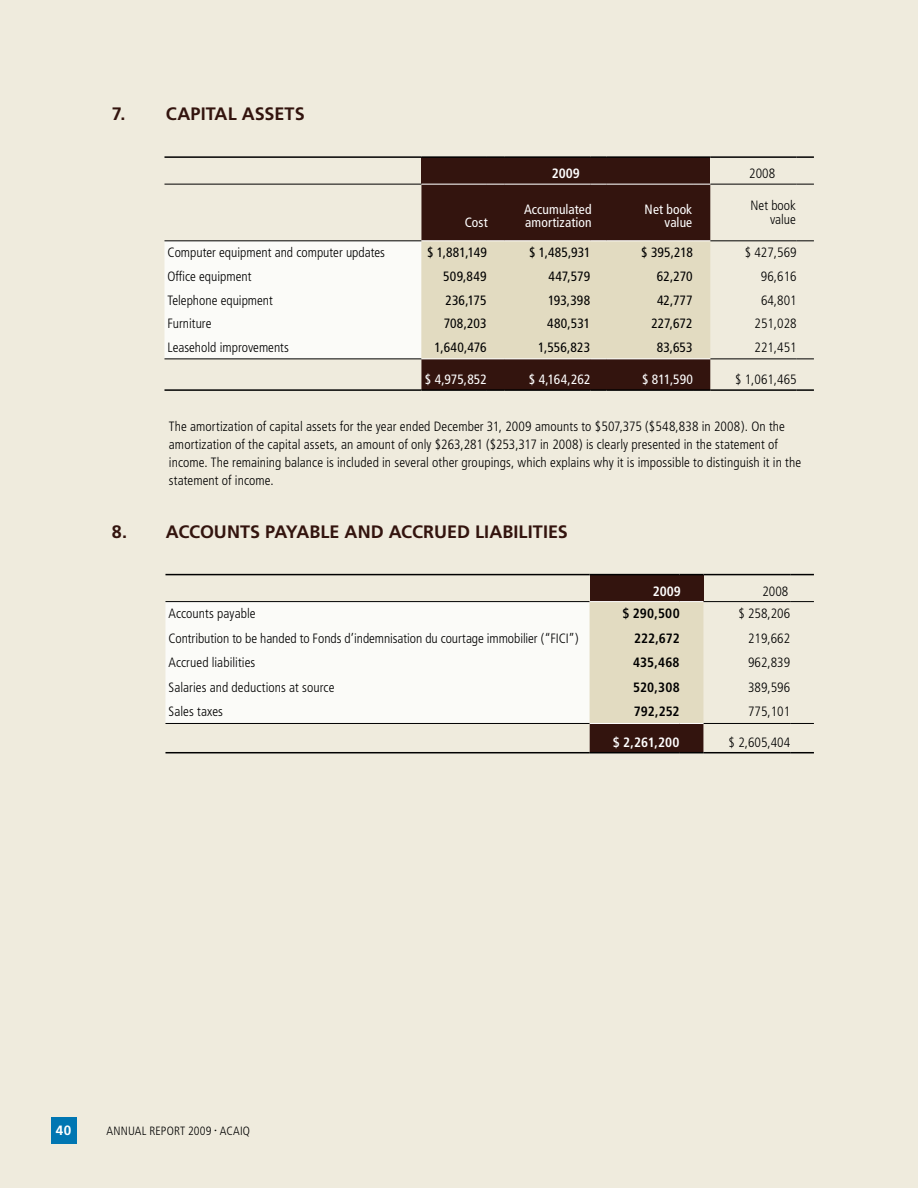
<style>
.page{position:relative;width:918px;height:1188px;background:#efebdd}
.page>*{position:absolute;margin:0;border:0;box-sizing:border-box;transform-origin:0 0}
.t1{font:700 18px "Frutiger";letter-spacing:.01em;color:#33140e}
.t2{font:300 condensed 13.5px/18px "Frutiger";color:#000;text-align:right}
.t3{font:condensed 13.5px "Frutiger";letter-spacing:.005em;color:#000}
.t4{font:condensed 13.5px/13.5px "Frutiger";letter-spacing:.005em;color:#fff}
.t5{font:700 condensed 13.5px "Frutiger";color:#000}
.t6{font:700 condensed 13.5px "Frutiger";color:#fff}
.t7{font:700 13.5px "Frutiger";color:#fff}
.t8{font:300 condensed 12px "Frutiger";letter-spacing:.015em;color:#000}
</style>
<div class="page">
<div style="left:421px;top:157px;width:289px;height:27px;background:#33140e"></div>
<div style="left:421px;top:185px;width:289px;height:204px;background:#33140e"></div>
<hr style="left:164px;top:156px;width:257px;height:2px;background:#000">
<hr style="left:421px;top:156px;width:66px;height:2px;background:#000">
<svg style="left:487px;top:156px;width:17px;height:2px"></svg>
<hr style="left:504px;top:156px;width:87px;height:2px;background:#000">
<svg style="left:591px;top:156px;width:16px;height:2px"></svg>
<hr style="left:607px;top:156px;width:86px;height:2px;background:#000">
<svg style="left:693px;top:156px;width:17px;height:2px"></svg>
<hr style="left:710px;top:156px;width:87px;height:2px;background:#000">
<svg style="left:797px;top:156px;width:17px;height:2px"></svg>
<hr style="left:164px;top:389px;width:257px;height:2px;background:#000">
<hr style="left:421px;top:389px;width:66px;height:2px;background:#000">
<svg style="left:487px;top:389px;width:17px;height:2px"></svg>
<hr style="left:504px;top:389px;width:87px;height:2px;background:#000">
<svg style="left:591px;top:389px;width:16px;height:2px"></svg>
<hr style="left:607px;top:389px;width:86px;height:2px;background:#000">
<svg style="left:693px;top:389px;width:17px;height:2px"></svg>
<hr style="left:710px;top:389px;width:87px;height:2px;background:#000">
<svg style="left:797px;top:389px;width:17px;height:2px"></svg>
<hr style="left:164px;top:184px;width:257px;height:1px;background:#000">
<hr style="left:710px;top:184px;width:87px;height:1px;background:#000">
<svg style="left:797px;top:184px;width:17px;height:1px"></svg>
<hr style="left:710px;top:358px;width:87px;height:1px;background:#000">
<svg style="left:797px;top:358px;width:17px;height:1px"></svg>
<hr style="left:710px;top:240px;width:87px;height:1px;background:#000">
<svg style="left:797px;top:240px;width:17px;height:1px"></svg>
<hr style="left:421px;top:184px;width:66px;height:1px;background:#fff">
<svg style="left:487px;top:184px;width:17px;height:1px"></svg>
<hr style="left:504px;top:184px;width:87px;height:1px;background:#fff">
<svg style="left:591px;top:184px;width:16px;height:1px"></svg>
<hr style="left:607px;top:184px;width:86px;height:1px;background:#fff">
<svg style="left:693px;top:184px;width:17px;height:1px"></svg>
<svg style="left:164px;top:240px;width:546px;height:119px;background:#ece8d9"></svg>
<div style="left:590px;top:575px;width:113px;height:27px;background:#33140e"></div>
<div style="left:165px;top:602px;width:425px;height:121px;background:#fbfbf8"></div>
<hr style="left:165px;top:574px;width:425px;height:1px;background:#000">
<hr style="left:590px;top:574px;width:90px;height:1px;background:#000">
<svg style="left:680px;top:574px;width:23px;height:1px"></svg>
<hr style="left:703px;top:574px;width:87px;height:1px;background:#000">
<svg style="left:790px;top:574px;width:24px;height:1px"></svg>
<hr style="left:165px;top:752px;width:425px;height:1px;background:#000">
<hr style="left:703px;top:752px;width:87px;height:1px;background:#000">
<svg style="left:790px;top:752px;width:24px;height:1px"></svg>
<hr style="left:165px;top:723px;width:425px;height:1px;background:#000">
<hr style="left:703px;top:723px;width:87px;height:1px;background:#000">
<svg style="left:790px;top:723px;width:24px;height:1px"></svg>
<hr style="left:165px;top:601px;width:425px;height:1px;background:#000">
<hr style="left:703px;top:601px;width:87px;height:1px;background:#000">
<svg style="left:790px;top:601px;width:24px;height:1px"></svg>
<svg style="left:590px;top:601px;width:113px;height:152px;background:#c0b59f"></svg>
<div style="left:51px;top:1117px;width:25px;height:27px;background:#0076b2"></div>
<h1 class="t1" style="left:112px;top:104px;width:77px">7. CAPITAL</h1>
<h1 class="t1" style="left:242px;top:104px;width:12px">ASSETS</h1>
<p class="t4" style="left:465px;top:216px;width:25px">Cost</p>
<p class="t6" style="left:552px;top:165px;width:30px">2009</p>
<p class="t2" style="left:749px;top:165px;width:27px">2008</p>
<p class="t4" style="left:524px;top:202px;width:69px">Accumulated amortization</p>
<p class="t4" style="left:645px;top:202px;width:49px;text-align:right">Net book value</p>
<p class="t2" style="left:751px;top:199px;width:47px;line-height:13.5px">Net book value</p>
<p class="t2" style="left:167px;top:244px;width:219px">Computer equipment and computer updates</p>
<p class="t3" style="left:427px;top:245px;width:61px">$ 1,881,149</p>
<p class="t3" style="left:529px;top:245px;width:63px">$ 1,485,931</p>
<p class="t3" style="left:641px;top:245px;width:53px">$ 395,218</p>
<p class="t2" style="left:745px;top:244px;width:53px">$ 427,569</p>
<p class="t2" style="left:167px;top:268px;width:86px">Office equipment</p>
<p class="t3" style="left:443px;top:269px;width:45px">509,849</p>
<p class="t3" style="left:549px;top:269px;width:43px">447,579</p>
<p class="t3" style="left:657px;top:269px;width:37px">62,270</p>
<p class="t2" style="left:761px;top:268px;width:37px">96,616</p>
<p class="t2" style="left:167px;top:291px;width:107px">Telephone equipment</p>
<p class="t3" style="left:445px;top:292px;width:43px">236,175</p>
<p class="t3" style="left:548px;top:292px;width:44px">193,398</p>
<p class="t3" style="left:657px;top:292px;width:37px">42,777</p>
<p class="t2" style="left:761px;top:291px;width:37px">64,801</p>
<p class="t2" style="left:167px;top:314px;width:46px">Furniture</p>
<p class="t3" style="left:444px;top:315px;width:44px">708,203</p>
<p class="t3" style="left:547px;top:315px;width:44px">480,531</p>
<p class="t3" style="left:651px;top:315px;width:43px">227,672</p>
<p class="t2" style="left:755px;top:314px;width:44px">251,028</p>
<p class="t2" style="left:167px;top:338px;width:123px">Leasehold improvements</p>
<p class="t3" style="left:434px;top:339px;width:54px">1,640,476</p>
<p class="t3" style="left:538px;top:339px;width:54px">1,556,823</p>
<p class="t3" style="left:657px;top:339px;width:37px">83,653</p>
<p class="t2" style="left:755px;top:338px;width:44px">221,451</p>
<p class="t4" style="left:425px;top:373px;width:63px">$ 4,975,852</p>
<p class="t4" style="left:529px;top:373px;width:63px">$ 4,164,262</p>
<p class="t4" style="left:642px;top:373px;width:52px">$ 811,590</p>
<p class="t2" style="left:735px;top:371px;width:63px">$ 1,061,465</p>
<p class="t2" style="left:169px;top:418px;width:634px;text-align:left">The amortization of capital assets for the year ended December 31, 2009 amounts to $507,375 ($548,838 in 2008). On the amortization of the capital assets, an amount of only $263,281 ($253,317 in 2008) is clearly presented in the statement of income. The remaining balance is included in several other groupings, which explains why it is impossible to distinguish it in the statement of income.</p>
<h1 class="t1" style="left:112px;top:521px;width:79px">8. ACCO</h1>
<h1 class="t1" style="left:214px;top:521px;width:25px">UNTS</h1>
<h1 class="t1" style="left:265px;top:521px;width:94px">PAYABLE AND</h1>
<h1 class="t1" style="left:389px;top:521px;width:13px">ACCR</h1>
<h1 class="t1" style="left:434px;top:521px;width:88px">UED LIABILITIES</h1>
<p class="t6" style="left:653px;top:583px;width:30px">2009</p>
<p class="t2" style="left:763px;top:582px;width:27px">2008</p>
<p class="t2" style="left:168px;top:605px;width:89px">Accounts payable</p>
<p class="t5" style="left:622px;top:606px;width:59px">$ 290,500</p>
<p class="t2" style="left:738px;top:605px;width:53px">$ 258,206</p>
<p class="t2" style="left:168px;top:629px;width:412px">Contribution to be handed to Fonds d’indemnisation du courtage immobilier (“FICI”)</p>
<p class="t5" style="left:634px;top:630px;width:47px">222,672</p>
<p class="t2" style="left:748px;top:629px;width:44px">219,662</p>
<p class="t2" style="left:168px;top:654px;width:88px">Accrued liabilities</p>
<p class="t5" style="left:633px;top:655px;width:48px">435,468</p>
<p class="t2" style="left:748px;top:654px;width:44px">962,839</p>
<p class="t2" style="left:168px;top:678px;width:168px">Salaries and deductions at source</p>
<p class="t5" style="left:633px;top:679px;width:48px">520,308</p>
<p class="t2" style="left:748px;top:678px;width:44px">389,596</p>
<p class="t2" style="left:168px;top:703px;width:56px">Sales taxes</p>
<p class="t5" style="left:634px;top:703px;width:47px">792,252</p>
<p class="t2" style="left:748px;top:703px;width:44px">775,101</p>
<p class="t6" style="left:613px;top:734px;width:68px">$ 2,261,200</p>
<p class="t2" style="left:729px;top:733px;width:63px">$ 2,605,404</p>
<p class="t7" style="left:56px;top:1123px;width:17px">40</p>
<p class="t8" style="left:107px;top:1124px;width:145px">ANNUAL REPORT 2009 <sup>•</sup> ACAIQ</p>
</div>
